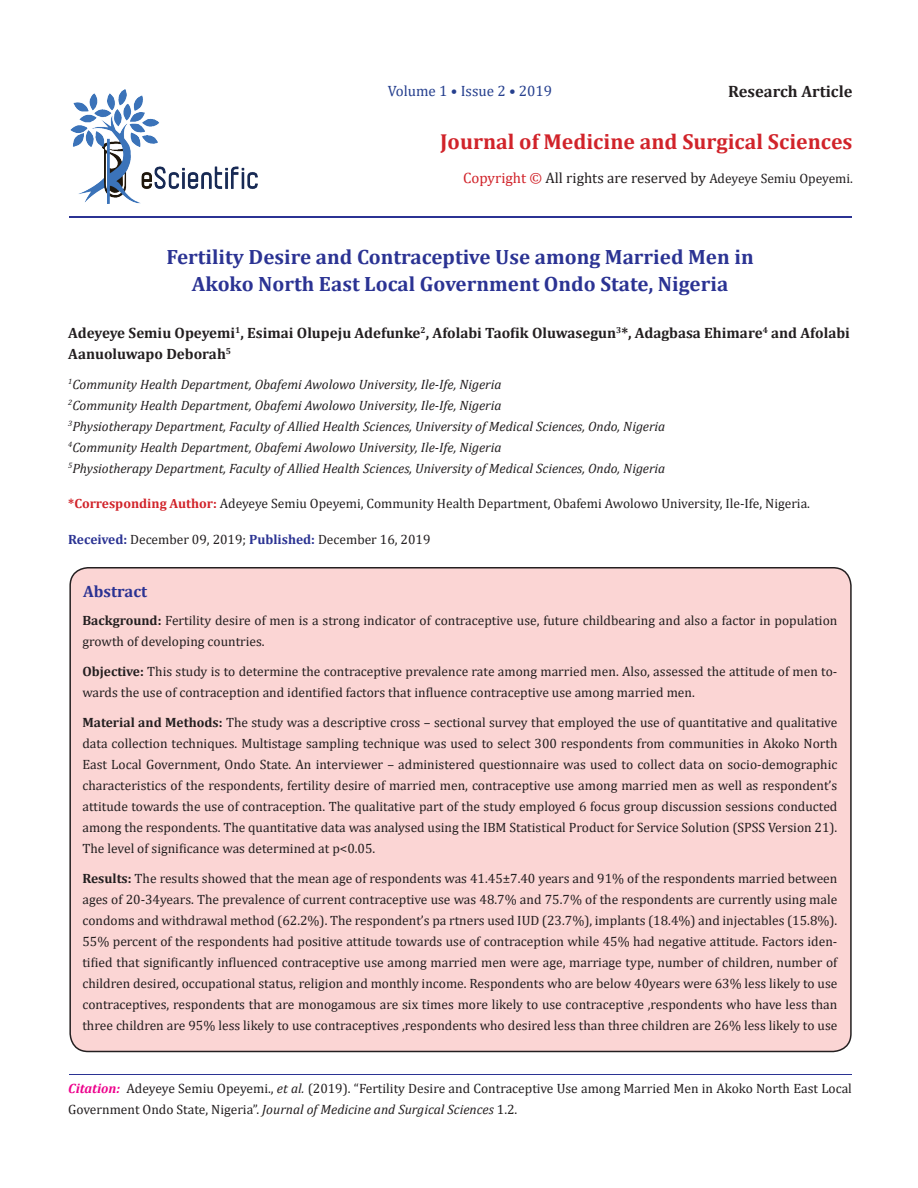
<style>
.page{position:relative;width:918px;height:1188px;background:#fff}
.page>*{position:absolute;margin:0;border:0;box-sizing:border-box;transform-origin:0 0}
.t1{font:700 21.75px "Cambria";color:#d1232a}
.t2{font:700 20.85px/27px "Cambria";color:#2b3393;text-align:center}
.t3{font:700 16.5px "Cambria";color:#231f20}
.t4{font:700 16.5px "Cambria";color:#2b3393}
.t5{font:700 15px/21px "Cambria";color:#231f20}
.t6{font:15px "Cambria";color:#231f20}
.t7{font:15px "Cambria";color:#253f8e}
.t8{font:13.5px/21px "Cambria";color:#231f20}
.t9{font:italic 13.5px/21px "Cambria";color:#231f20}
.s1{color:#d1232a}
.s2{font-size:13.5px}
.s3{font-weight:700;font-size:13.35px;color:#d1232a}
.s4{font-weight:700;color:#2b3393}
.s5{font-weight:700}
.s6{font-weight:700;font-style:italic;color:#ed028c}
.s7{font-style:italic}
</style>
<div class="page">
<div style="left:70px;top:568px;width:781px;height:483px;background:#fbd5d4;border-radius:18px"></div>
<img style="left:70px;top:89px;width:187px;height:114px">
<hr style="left:69px;top:216px;width:782px;height:2px;background:#2b3393">
<hr style="left:69px;top:1074px;width:782px;height:1px;background:#2b3393">
<p class="t7" style="left:388px;top:82px;width:166px">Volume 1 • Issue 2 • 2019</p>
<p class="t3" style="left:728px;top:80px;width:126px">Research Article</p>
<h1 class="t1" style="left:440px;top:126px;width:414px">Journal of Medicine and Surgical Sciences</h1>
<p class="t6" style="left:463px;top:169px;width:391px"><span class="s1">Copyright ©</span> All rights are reserved by <span class="s2">Adeyeye Semiu Opeyemi.</span></p>
<h2 class="t2" style="left:166px;top:242px;width:589px">Fertility Desire and Contraceptive Use among Married Men in<br>Akoko North East Local Government Ondo State, Nigeria</h2>
<p class="t5" style="left:68px;top:322px;width:783px">Adeyeye Semiu Opeyemi<sup>1</sup>, Esimai Olupeju Adefunke<sup>2</sup>, Afolabi Taofik Oluwasegun<sup>3</sup>*, Adagbasa Ehimare<sup>4</sup> and Afolabi<br>Aanuoluwapo Deborah<sup>5</sup></p>
<p class="t9" style="left:68px;top:373px;width:599px"><sup>1</sup>Community Health Department, Obafemi Awolowo University, Ile-Ife, Nigeria<br><sup>2</sup>Community Health Department, Obafemi Awolowo University, Ile-Ife, Nigeria<br><sup>3</sup>Physiotherapy Department, Faculty of Allied Health Sciences, University of Medical Sciences, Ondo, Nigeria <sup>4</sup>Community Health Department, Obafemi Awolowo University, Ile-Ife, Nigeria<br><sup>5</sup>Physiotherapy Department, Faculty of Allied Health Sciences, University of Medical Sciences, Ondo, Nigeria</p>
<p class="t8" style="left:68px;top:493px;width:743px"><span class="s3">*Corresponding Author:</span> Adeyeye Semiu Opeyemi, Community Health Department, Obafemi Awolowo University, Ile-Ife, Nigeria.</p>
<p class="t8" style="left:68px;top:529px;width:364px"><span class="s4">Received:</span> December 09, 2019; <span class="s4">Published:</span> December 16, 2019</p>
<p class="t4" style="left:83px;top:580px;width:65px">Abstract</p>
<p class="t8" style="left:82px;top:609px;width:756px"><span class="s5">Background:</span> Fertility desire of men is a strong indicator of contraceptive use, future childbearing and also a factor in population growth of developing countries.</p>
<p class="t8" style="left:82px;top:660px;width:756px"><span class="s5">Objective:</span> This study is to determine the contraceptive prevalence rate among married men. Also, assessed the attitude of men to&shy;wards the use of contraception and identified factors that influence contraceptive use among married men.</p>
<p class="t8" style="left:82px;top:711px;width:757px;text-align:justify"><span class="s5">Material and Methods:</span> The study was a descriptive cross – sectional survey that employed the use of quantitative and qualitative data collection techniques. Multistage sampling technique was used to select 300 respondents from communities in Akoko North East Local Government, Ondo State. An interviewer – administered questionnaire was used to collect data on socio-demographic characteristics of the respondents, fertility desire of married men, contraceptive use among married men as well as respondent’s attitude towards the use of contraception. The qualitative part of the study employed 6 focus group discussion sessions conducted among the respondents. The quantitative data was analysed using the IBM Statistical Product for Service Solution (SPSS Version 21).<br>The level of significance was determined at p&lt;0.05.</p>
<p class="t8" style="left:82px;top:867px;width:757px;text-align:justify"><span class="s5">Results:</span> The results showed that the mean age of respondents was 41.45±7.40 years and 91% of the respondents married between ages of 20-34years. The prevalence of current contraceptive use was 48.7% and 75.7% of the respondents are currently using male condoms and withdrawal method (62.2%). The respondent’s pa rtners used IUD (23.7%), implants (18.4%) and injectables (15.8%).<br>55% percent of the respondents had positive attitude towards use of contraception while 45% had negative attitude. Factors iden&shy;tified that significantly influenced contraceptive use among married men were age, marriage type, number of children, number of children desired, occupational status, religion and monthly income. Respondents who are below 40years were 63% less likely to use contraceptives, respondents that are monogamous are six times more likely to use contraceptive ,respondents who have less than three children are 95% less likely to use contraceptives ,respondents who desired less than three children are 26% less likely to use</p>
<p class="t8" style="left:68px;top:1078px;width:785px"><span class="s6">Citation:</span> Adeyeye Semiu Opeyemi., <span class="s7">et al.</span> (2019). “Fertility Desire and Contraceptive Use among Married Men in Akoko North East Local<br>Government Ondo State, Nigeria”. <span class="s7">Journal of Medicine and Surgical Sciences</span> 1.2.</p>
</div>
